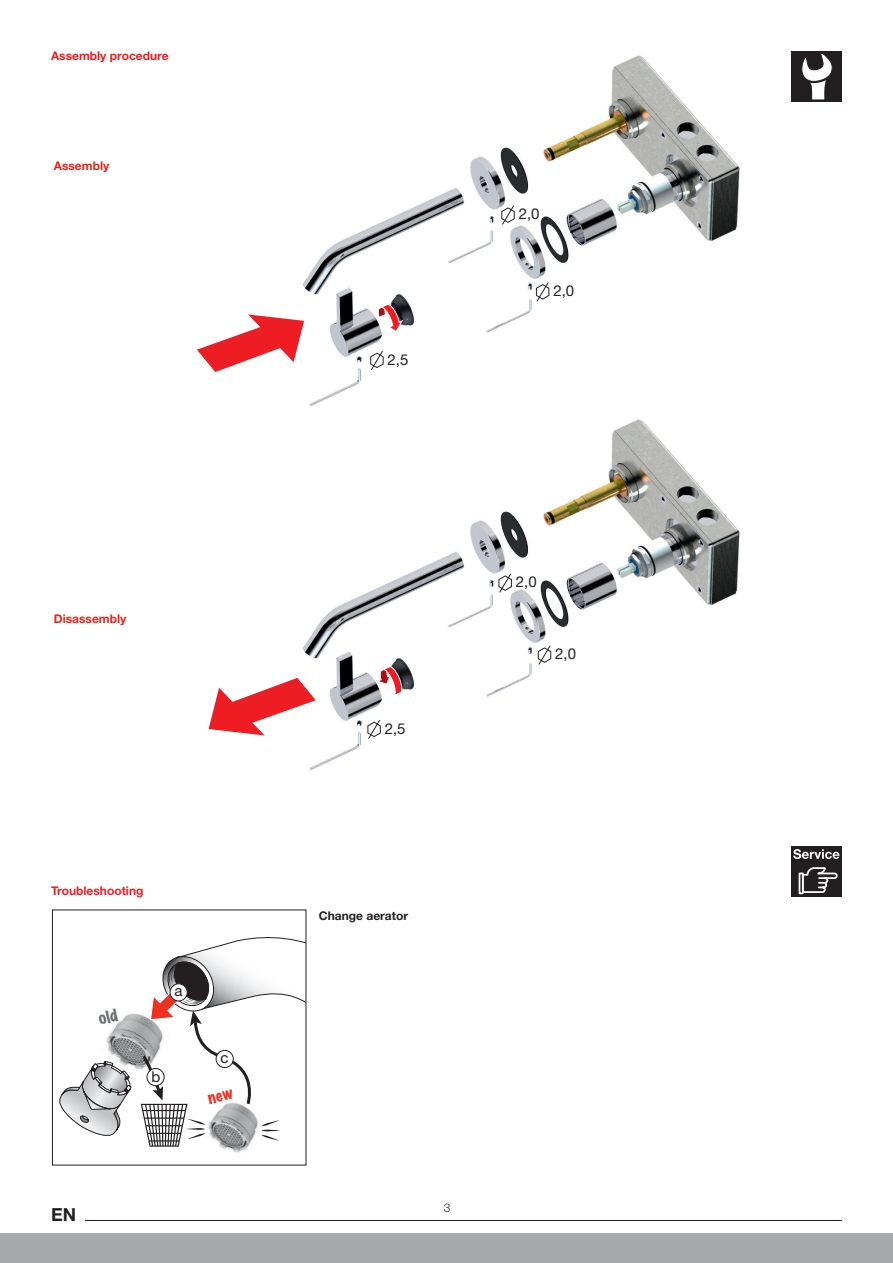
<style>
.page{position:relative;width:893px;height:1263px;background:#fff}
.page>*{position:absolute;margin:0;border:0;box-sizing:border-box;transform-origin:0 0}
.t1{font:700 18px "Helvetica Neue LT Pro";color:#231f20}
.t2{font:15px "Helvetica Neue LT Pro";color:#231f20}
.t3{font:700 12px "Helvetica Neue LT Pro";color:#ee1d23}
.t4{font:700 12px "Helvetica Neue LT Pro";color:#e72419}
.t5{font:700 12px "Helvetica Neue LT Pro";color:#231f20}
.t6{font:300 12px "Helvetica Neue LT Pro";color:#231f20}
</style>
<div class="page">
<div style="left:0;top:1233px;width:893px;height:30px;background:#a8a9ad"></div>
<img style="left:303px;top:55px;width:437px;height:352px">
<img style="left:303px;top:419px;width:437px;height:352px">
<svg style="left:376px;top:666px;width:27px;height:30px"></svg>
<svg style="left:370px;top:350px;width:14px;height:20px"></svg>
<svg style="left:501px;top:205px;width:14px;height:20px"></svg>
<svg style="left:536px;top:282px;width:13px;height:20px"></svg>
<svg style="left:197px;top:314px;width:107px;height:58px"></svg>
<svg style="left:377px;top:304px;width:26px;height:28px"></svg>
<svg style="left:367px;top:719px;width:14px;height:20px"></svg>
<svg style="left:498px;top:573px;width:14px;height:20px"></svg>
<svg style="left:538px;top:645px;width:13px;height:20px"></svg>
<svg style="left:209px;top:678px;width:107px;height:57px"></svg>
<hr style="left:85px;top:1220px;width:757px;height:1px;background:#231f20">
<div style="left:791px;top:51px;width:51px;height:51px;background:#231f20"></div>
<svg style="left:801px;top:53px;width:32px;height:46px"></svg>
<div style="left:791px;top:846px;width:51px;height:51px;background:#231f20"></div>
<svg style="left:793px;top:849px;width:47px;height:10px"></svg>
<div style="left:799px;top:872px;width:5px;height:22px;border:2px solid #fff"></div>
<svg style="left:801px;top:867px;width:37px;height:27px"></svg>
<svg style="left:59px;top:1063px;width:73px;height:73px"></svg>
<img style="left:99px;top:1013px;width:42px;height:64px">
<img style="left:221px;top:1147px;width:27px;height:6px">
<div style="left:52px;top:910px;width:254px;height:255px;border:1px solid #231f20"></div>
<svg style="left:99px;top:1013px;width:20px;height:12px"></svg>
<svg style="left:141px;top:937px;width:165px;height:210px"></svg>
<p class="t3" style="left:51px;top:48px;width:119px">Assembly procedure</p>
<p class="t4" style="left:54px;top:158px;width:57px">Assembly</p>
<p class="t4" style="left:54px;top:611px;width:74px">Disassembly</p>
<p class="t3" style="left:51px;top:883px;width:94px">Troubleshooting</p>
<p class="t2" style="left:174px;top:982px;width:10px">a</p>
<p class="t2" style="left:151px;top:1068px;width:10px">b</p>
<p class="t2" style="left:220px;top:1048px;width:10px">c</p>
<h1 class="t1" style="left:51px;top:1203px;width:27px">EN</h1>
<p class="t2" style="left:388px;top:350px;width:22px">2,5</p>
<p class="t2" style="left:385px;top:719px;width:22px">2,5</p>
<p class="t5" style="left:319px;top:908px;width:91px">Change aerator</p>
<p class="t2" style="left:519px;top:205px;width:22px">2,0</p>
<p class="t2" style="left:553px;top:281px;width:22px">2,0</p>
<p class="t2" style="left:516px;top:573px;width:22px">2,0</p>
<p class="t2" style="left:555px;top:645px;width:22px">2,0</p>
<p class="t6" style="left:444px;top:1200px;width:8px">3</p>
</div>
